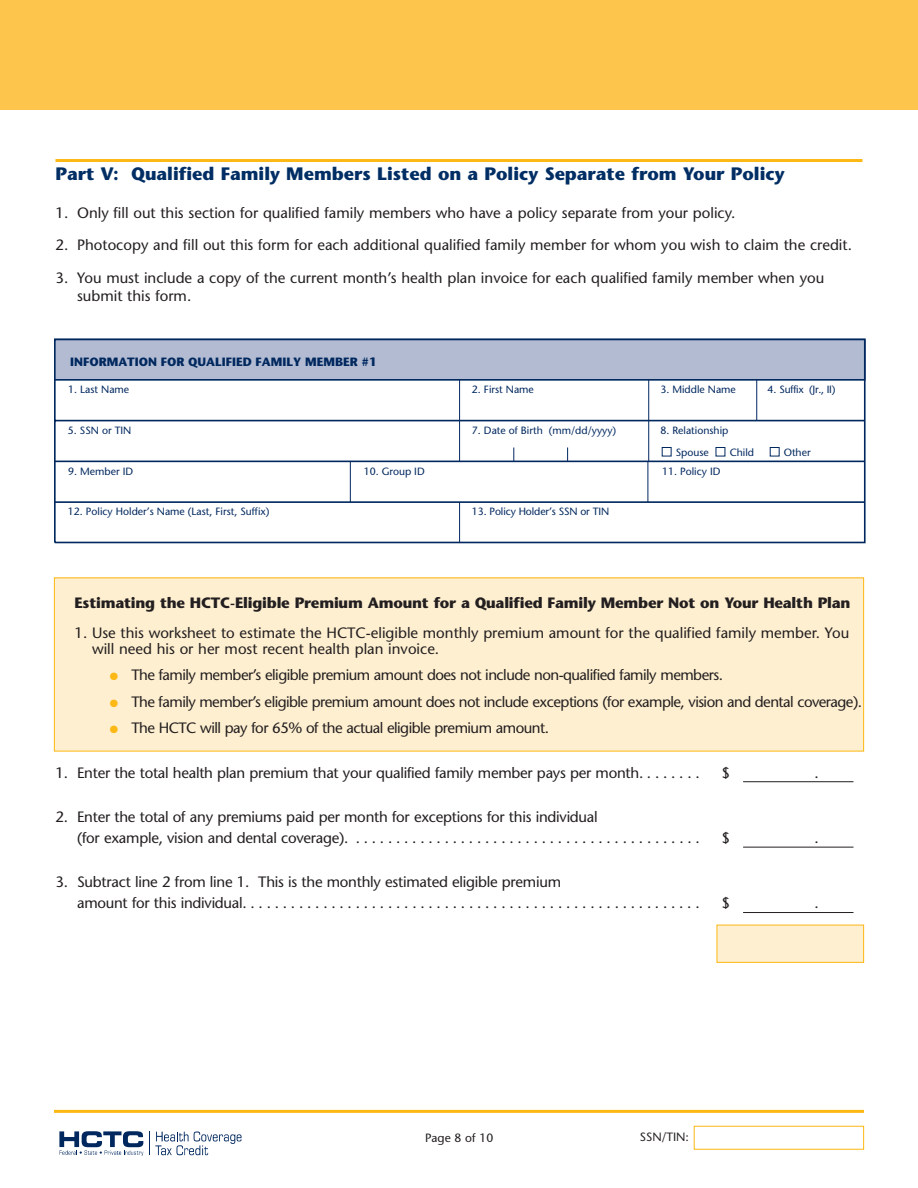
<style>
.page{position:relative;width:918px;height:1188px;background:#fff}
.page>*{position:absolute;margin:0;border:0;box-sizing:border-box;transform-origin:0 0}
.t1{font:700 18px "Stone Sans";color:#002e64}
.t2{font:15px/21px "Stone Sans";letter-spacing:-.015em;color:#231f20}
.t3{font:15px "Stone Sans";letter-spacing:-.035em;color:#231f20}
.t4{font:700 15px "Stone Sans";letter-spacing:-.015em;color:#231f20}
.t5{font:700 12px "Stone Sans";color:#00285f}
.t6{font:12px "Stone Sans";color:#231f20}
.t7{font:10.5px "Stone Sans";color:#00285f}
.t8{font:10.5px "Stone Sans";letter-spacing:-.025em;color:#00285f}
.s1{color:#fcb814}
</style>
<div class="page">
<div style="left:717px;top:925px;width:147px;height:37px;background:#feefd0"></div>
<div style="left:717px;top:925px;width:147px;height:38px;border:1px solid #fcb814"></div>
<div style="left:54px;top:578px;width:810px;height:173px;background:#feefd0"></div>
<svg style="left:155px;top:1131px;width:87px;height:24px"></svg>
<svg style="left:59px;top:1131px;width:84px;height:25px"></svg>
<hr style="left:54px;top:1110px;width:810px;height:3px;background:#fcb814">
<div style="left:694px;top:1126px;width:170px;height:24px;border:1px solid #fcb814"></div>
<div style="left:0;top:0;width:918px;height:110px;background:#fec54d"></div>
<hr style="left:56px;top:159px;width:806px;height:3px;background:#fcb814">
<hr style="left:743px;top:781px;width:111px;height:1px;background:#231f20">
<hr style="left:743px;top:847px;width:111px;height:1px;background:#231f20">
<hr style="left:743px;top:912px;width:111px;height:1px;background:#231f20">
<svg style="left:54px;top:381px;width:812px;height:162px"></svg>
<div style="left:55px;top:339px;width:810px;height:41px;background:#b2bbd2"></div>
<div style="left:54px;top:339px;width:812px;height:42px;border:2px solid #00285f"></div>
<hr style="left:459px;top:380px;width:1px;height:81px;background:#00285f">
<hr style="left:459px;top:502px;width:1px;height:40px;background:#00285f">
<svg style="left:513px;top:448px;width:1px;height:13px"></svg>
<hr style="left:648px;top:420px;width:1px;height:41px;background:#00285f">
<hr style="left:648px;top:380px;width:1px;height:40px;background:#00285f">
<hr style="left:756px;top:380px;width:1px;height:40px;background:#00285f">
<svg style="left:567px;top:448px;width:1px;height:13px"></svg>
<div style="left:662px;top:447px;width:10px;height:9px;border:1px solid #00285f"></div>
<div style="left:770px;top:447px;width:10px;height:9px;border:1px solid #00285f"></div>
<div style="left:716px;top:447px;width:9px;height:9px;border:1px solid #00285f"></div>
<hr style="left:55px;top:461px;width:809px;height:1px;background:#00285f">
<hr style="left:55px;top:501px;width:809px;height:2px;background:#00285f">
<hr style="left:350px;top:461px;width:1px;height:41px;background:#00285f">
<hr style="left:648px;top:461px;width:1px;height:41px;background:#00285f">
<p class="t1" style="left:56px;top:167px;width:731px">Part V: Qualified Family Members Listed on a Policy Separate from Your Policy</p>
<p class="t2" style="left:56px;top:204px;width:681px">1. Only fill out this section for qualified family members who have a policy separate from your policy.</p>
<p class="t2" style="left:56px;top:236px;width:798px">2. Photocopy and fill out this form for each additional qualified family member for whom you wish to claim the credit.</p>
<p class="t2" style="left:77px;top:270px;width:749px;line-height:18px;text-indent:-22px">3. You must include a copy of the current month’s health plan invoice for each qualified family member when you submit this form.</p>
<p class="t5" style="left:70px;top:357px;width:308px">INFORMATION FOR QUALIFIED FAMILY MEMBER #1</p>
<p class="t7" style="left:68px;top:386px;width:63px">1. Last Name</p>
<p class="t7" style="left:472px;top:386px;width:63px">2. First Name</p>
<p class="t7" style="left:660px;top:386px;width:77px">3. Middle Name</p>
<p class="t8" style="left:768px;top:386px;width:69px">4. Suffix (Jr., II)</p>
<p class="t7" style="left:68px;top:426px;width:65px">5. SSN or TIN</p>
<p class="t7" style="left:472px;top:426px;width:146px">7. Date of Birth (mm/dd/yyyy)</p>
<p class="t7" style="left:660px;top:426px;width:70px">8. Relationship</p>
<p class="t7" style="left:676px;top:448px;width:35px">Spouse</p>
<p class="t7" style="left:730px;top:448px;width:26px">Child</p>
<p class="t7" style="left:784px;top:448px;width:29px">Other</p>
<p class="t7" style="left:68px;top:467px;width:67px">9. Member ID</p>
<p class="t7" style="left:364px;top:467px;width:63px">10. Group ID</p>
<p class="t7" style="left:662px;top:467px;width:60px">11. Policy ID</p>
<p class="t7" style="left:68px;top:507px;width:203px">12. Policy Holder’s Name (Last, First, Suffix)</p>
<p class="t7" style="left:472px;top:507px;width:139px">13. Policy Holder’s SSN or TIN</p>
<p class="t4" style="left:74px;top:596px;width:778px">Estimating the HCTC-Eligible Premium Amount for a Qualified Family Member Not on Your Health Plan</p>
<p class="t2" style="left:92px;top:626px;width:759px;line-height:16.5px;text-indent:-18px">1. Use this worksheet to estimate the HCTC-eligible monthly premium amount for the qualified family member. You will need his or her most recent health plan invoice.</p>
<p class="t3" style="left:110px;top:669px;width:615px"><span class="s1">●</span> The family member’s eligible premium amount does not include non-qualified family members.</p>
<p class="t3" style="left:110px;top:696px;width:754px"><span class="s1">●</span> The family member’s eligible premium amount does not include exceptions (for example, vision and dental coverage).</p>
<p class="t3" style="left:110px;top:722px;width:441px"><span class="s1">●</span> The HCTC will pay for 65% of the actual eligible premium amount.</p>
<p class="t2" style="left:56px;top:763px;width:646px">1. Enter the total health plan premium that your qualified family member pays per month. . . . . . . .</p>
<p class="t2" style="left:722px;top:763px;width:10px">$</p>
<p class="t2" style="left:815px;top:763px;width:6px">.</p>
<p class="t2" style="left:77px;top:808px;width:624px;text-indent:-22px">2. Enter the total of any premiums paid per month for exceptions for this individual<br>(for example, vision and dental coverage). . . . . . . . . . . . . . . . . . . . . . . . . . . . . . . . . . . . . . . . . . . .</p>
<p class="t2" style="left:722px;top:829px;width:10px">$</p>
<p class="t2" style="left:815px;top:829px;width:6px">.</p>
<p class="t2" style="left:77px;top:873px;width:624px;text-indent:-22px">3. Subtract line 2 from line 1. This is the monthly estimated eligible premium<br>amount for this individual. . . . . . . . . . . . . . . . . . . . . . . . . . . . . . . . . . . . . . . . . . . . . . . . . . . . . . . . .</p>
<p class="t2" style="left:722px;top:894px;width:10px">$</p>
<p class="t2" style="left:815px;top:894px;width:6px">.</p>
<p class="t6" style="left:425px;top:1133px;width:70px">Page 8 of 10</p>
<p class="t6" style="left:640px;top:1133px;width:51px">SSN/TIN:</p>
</div>
